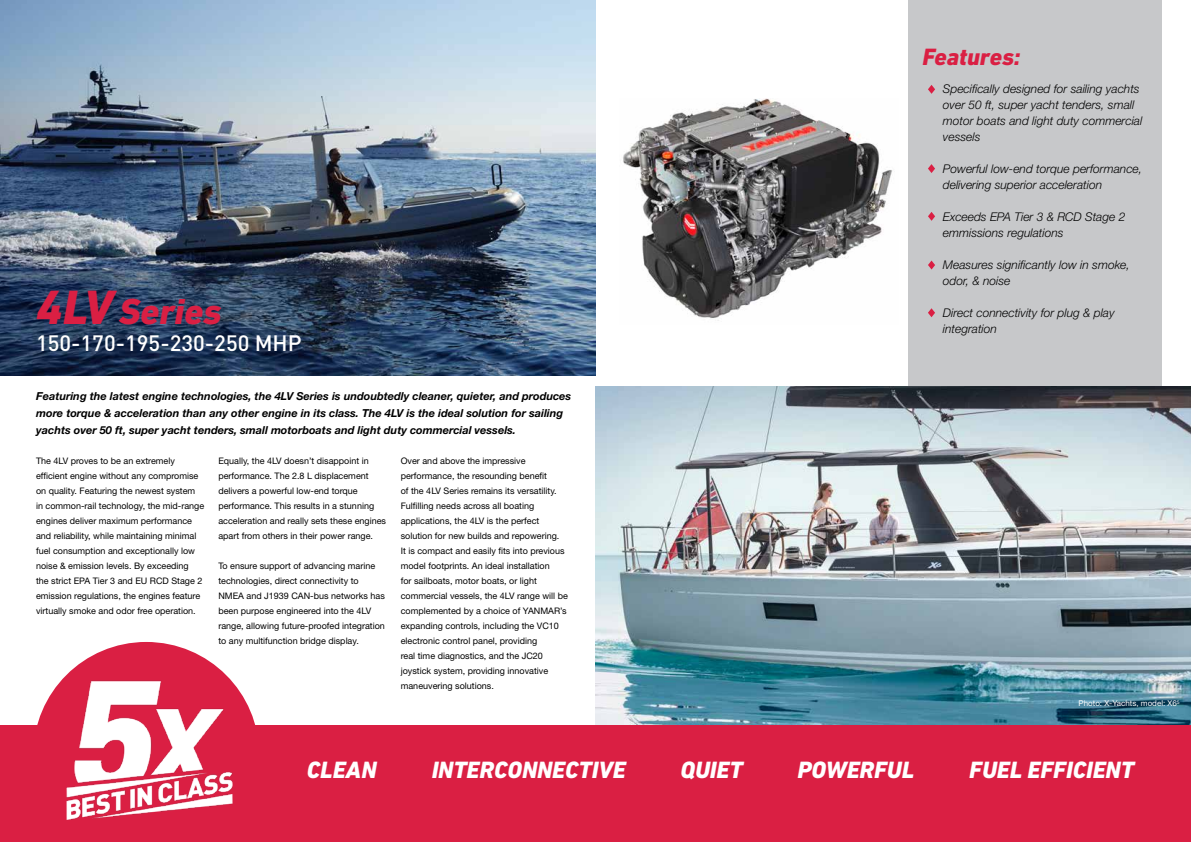
<style>
.page{position:relative;width:1191px;height:842px;background:#fff}
.page>*{position:absolute;margin:0;border:0;box-sizing:border-box;transform-origin:0 0}
.t1{font:italic 800 36.7px "DIN Next LT Pro";color:#da1f43}
.t2{font:italic 800 24px "DIN Next LT Pro";color:#fff}
.t3{font:italic 800 24px "DIN Next LT Pro";color:#da1f43}
.t4{font:500 22px "DIN";color:#fff}
.t5{font:italic 300 12px/16px "Helvetica Neue LT Std";color:#000}
.t6{font:italic 700 11px/17px "Helvetica Neue LT Std";color:#000}
.t7{font:9px/15px "Helvetica Neue LT Std";color:#000}
.t8{font:8px "Helvetica Neue LT Std";color:#fff}
.s1{font-size:49px}
</style>
<div class="page">
<div style="left:908px;top:0;width:253px;height:842px;background:#c7c8ca"></div>
<img style="left:595px;top:386px;width:596px;height:339px">
<div style="left:0;top:725px;width:1191px;height:117px;background:#da1f43"></div>
<svg style="left:37px;top:642px;width:219px;height:83px"></svg>
<img style="left:60px;top:676px;width:182px;height:144px">
<img style="left:0;top:0;width:595px;height:375px">
<svg style="left:928px;top:85px;width:7px;height:9px"></svg>
<svg style="left:928px;top:212px;width:7px;height:9px"></svg>
<svg style="left:928px;top:261px;width:7px;height:8px"></svg>
<svg style="left:928px;top:308px;width:7px;height:9px"></svg>
<svg style="left:928px;top:164px;width:7px;height:9px"></svg>
<img style="left:623px;top:98px;width:269px;height:223px">
<h1 class="t1" style="left:36px;top:290px;width:187px"><span class="s1">4LV</span> Series</h1>
<h3 class="t4" style="left:36px;top:329px;width:267px">150-170-195-230-250 MHP</h3>
<p class="t6" style="left:36px;top:387px;width:536px">Featuring the latest engine technologies, the 4LV Series is undoubtedly cleaner, quieter, and produces more torque &amp; acceleration than any other engine in its class. The 4LV is the ideal solution for sailing yachts over 50 ft, super yacht tenders, small motorboats and light duty commercial vessels.</p>
<p class="t7" style="left:36px;top:453px;width:170px">The 4LV proves to be an extremely efficient engine without any compromise on quality. Featuring the newest system in common-rail technology, the mid-range engines deliver maximum performance and reliability, while maintaining minimal fuel consumption and exceptionally low noise &amp; emission levels. By exceeding<br>the strict EPA Tier 3 and EU RCD Stage 2 emission regulations, the engines feature virtually smoke and odor free operation.</p>
<p class="t7" style="left:218px;top:453px;width:169px">Equally, the 4LV doesn’t disappoint in performance. The 2.8 L displacement delivers a powerful low-end torque performance. This results in a stunning acceleration and really sets these engines apart from others in their power range.</p>
<p class="t7" style="left:218px;top:558px;width:168px">To ensure support of advancing marine technologies, direct connectivity to NMEA and J1939 CAN-bus networks has been purpose engineered into the 4LV range, allowing future-proofed integration to any multifunction bridge display.</p>
<p class="t7" style="left:401px;top:453px;width:169px">Over and above the impressive performance, the resounding benefit<br>of the 4LV Series remains its versatility.<br>Fulfilling needs across all boating applications, the 4LV is the perfect solution for new builds and repowering.<br>It is compact and easily fits into previous model footprints. An ideal installation<br>for sailboats, motor boats, or light commercial vessels, the 4LV range will be complemented by a choice of YANMAR’s expanding controls, including the VC10 electronic control panel, providing<br>real time diagnostics, and the JC20 joystick system, providing innovative maneuvering solutions.</p>
<h2 class="t3" style="left:922px;top:43px;width:99px">Features:</h2>
<h3 class="t5" style="left:943px;top:81px;width:201px">Specifically designed for sailing yachts over 50 ft, super yacht tenders, small motor boats and light duty commercial vessels</h3>
<h3 class="t5" style="left:943px;top:161px;width:201px">Powerful low-end torque performance, delivering superior acceleration</h3>
<h3 class="t5" style="left:943px;top:209px;width:184px">Exceeds EPA Tier 3 &amp; RCD Stage 2 emmissions regulations</h3>
<h3 class="t5" style="left:943px;top:257px;width:188px">Measures significantly low in smoke, odor, &amp; noise</h3>
<h3 class="t5" style="left:943px;top:305px;width:173px">Direct connectivity for plug &amp; play integration</h3>
<p class="t8" style="left:1078px;top:698px;width:103px">Photo: X-Yachts, model: X6<sup>5</sup></p>
<h2 class="t2" style="left:307px;top:755px;width:71px">CLEAN</h2>
<h2 class="t2" style="left:432px;top:755px;width:195px">INTERCONNECTIVE</h2>
<h2 class="t2" style="left:680px;top:755px;width:64px">QUIET</h2>
<h2 class="t2" style="left:797px;top:755px;width:118px">POWERFUL</h2>
<h2 class="t2" style="left:969px;top:755px;width:166px">FUEL EFFICIENT</h2>
</div>
